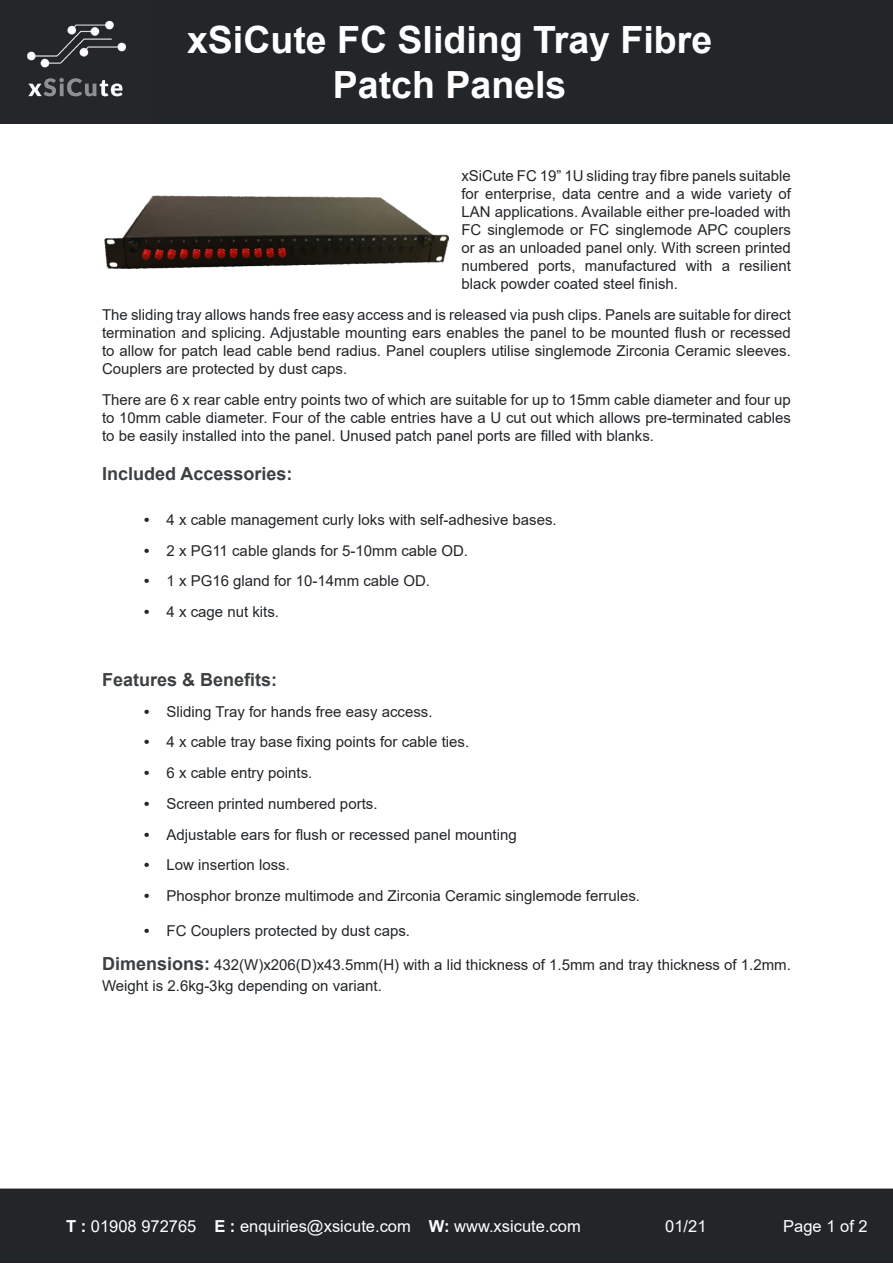
<style>
.page{position:relative;width:893px;height:1263px;background:#fff}
.page>*{position:absolute;margin:0;border:0;box-sizing:border-box;transform-origin:0 0}
.t1{font:700 37.5px/45px "Arial";color:#fff;text-align:center}
.Indented_Bullet_poin{font:700 18px "Arial";color:#3d4042}
.t2{font:16.5px "Arial";color:#fff}
.Indented_Bullet_poin-2{font:15px/18px "Arial";color:#232629;text-align:justify}
.s1{font-weight:700}
.s2{font-weight:700;font-size:18px;color:#3d4042}
</style>
<div class="page">
<div style="left:0;top:1188px;width:893px;height:75px;background:#232629"></div>
<div style="left:0;top:0;width:893px;height:123px;background:#232629"></div>
<img style="left:27px;top:20px;width:99px;height:77px">
<img style="left:104px;top:196px;width:345px;height:72px">
<h1 class="t1" style="left:187px;top:18px;width:527px">xSiCute FC Sliding Tray Fibre<br>Patch Panels</h1>
<p class="Indented_Bullet_poin-2" style="left:461px;top:167px;width:331px">xSiCute FC 19” 1U sliding tray fibre panels suitable for enterprise, data centre and a wide variety of LAN applications. Available either pre-loaded with FC singlemode or FC singlemode APC couplers or as an unloaded panel only. With screen printed numbered ports, manufactured with a resilient black powder coated steel finish.</p>
<p class="Indented_Bullet_poin-2" style="left:102px;top:305px;width:690px">The sliding tray allows hands free easy access and is released via push clips. Panels are suitable for direct termination and splicing. Adjustable mounting ears enables the panel to be mounted flush or recessed to allow for patch lead cable bend radius. Panel couplers utilise singlemode Zirconia Ceramic sleeves.<br>Couplers are protected by dust caps.</p>
<p class="Indented_Bullet_poin-2" style="left:102px;top:390px;width:690px">There are 6 x rear cable entry points two of which are suitable for up to 15mm cable diameter and four up to 10mm cable diameter. Four of the cable entries have a U cut out which allows pre-terminated cables to be easily installed into the panel. Unused patch panel ports are filled with blanks.</p>
<p class="Indented_Bullet_poin" style="left:102px;top:461px;width:192px">Included Accessories:</p>
<p class="Indented_Bullet_poin-2" style="left:144px;top:510px;width:414px"><span class="s1">•</span> 4 x cable management curly loks with self-adhesive bases.</p>
<p class="Indented_Bullet_poin-2" style="left:144px;top:541px;width:326px"><span class="s1">•</span> 2 x PG11 cable glands for 5-10mm cable OD.</p>
<p class="Indented_Bullet_poin-2" style="left:144px;top:572px;width:287px"><span class="s1">•</span> 1 x PG16 gland for 10-14mm cable OD.</p>
<p class="Indented_Bullet_poin-2" style="left:144px;top:603px;width:137px"><span class="s1">•</span> 4 x cage nut kits.</p>
<p class="Indented_Bullet_poin" style="left:102px;top:667px;width:177px">Features &amp; Benefits:</p>
<p class="Indented_Bullet_poin-2" style="left:144px;top:702px;width:290px"><span class="s1">•</span> Sliding Tray for hands free easy access.</p>
<p class="Indented_Bullet_poin-2" style="left:144px;top:733px;width:327px"><span class="s1">•</span> 4 x cable tray base fixing points for cable ties.</p>
<p class="Indented_Bullet_poin-2" style="left:144px;top:764px;width:170px"><span class="s1">•</span> 6 x cable entry points.</p>
<p class="Indented_Bullet_poin-2" style="left:144px;top:794px;width:235px"><span class="s1">•</span> Screen printed numbered ports.</p>
<p class="Indented_Bullet_poin-2" style="left:144px;top:825px;width:374px"><span class="s1">•</span> Adjustable ears for flush or recessed panel mounting</p>
<p class="Indented_Bullet_poin-2" style="left:144px;top:856px;width:147px"><span class="s1">•</span> Low insertion loss.</p>
<p class="Indented_Bullet_poin-2" style="left:144px;top:887px;width:497px"><span class="s1">•</span> Phosphor bronze multimode and Zirconia Ceramic singlemode ferrules.</p>
<p class="Indented_Bullet_poin-2" style="left:144px;top:921px;width:267px"><span class="s1">•</span> FC Couplers protected by dust caps.</p>
<p class="Indented_Bullet_poin-2" style="left:102px;top:954px;width:690px;line-height:21.6px"><span class="s2">Dimensions:</span> 432(W)x206(D)x43.5mm(H) with a lid thickness of 1.5mm and tray thickness of 1.2mm.<br>Weight is 2.6kg-3kg depending on variant.</p>
<p class="t2" style="left:66px;top:1214px;width:516px"><span class="s1">T :</span> 01908 972765 <span class="s1">E :</span> enquiries@xsicute.com <span class="s1">W:</span> www.xsicute.com</p>
<p class="t2" style="left:665px;top:1214px;width:43px">01/21</p>
<p class="t2" style="left:783px;top:1214px;width:86px">Page 1 of 2</p>
</div>
